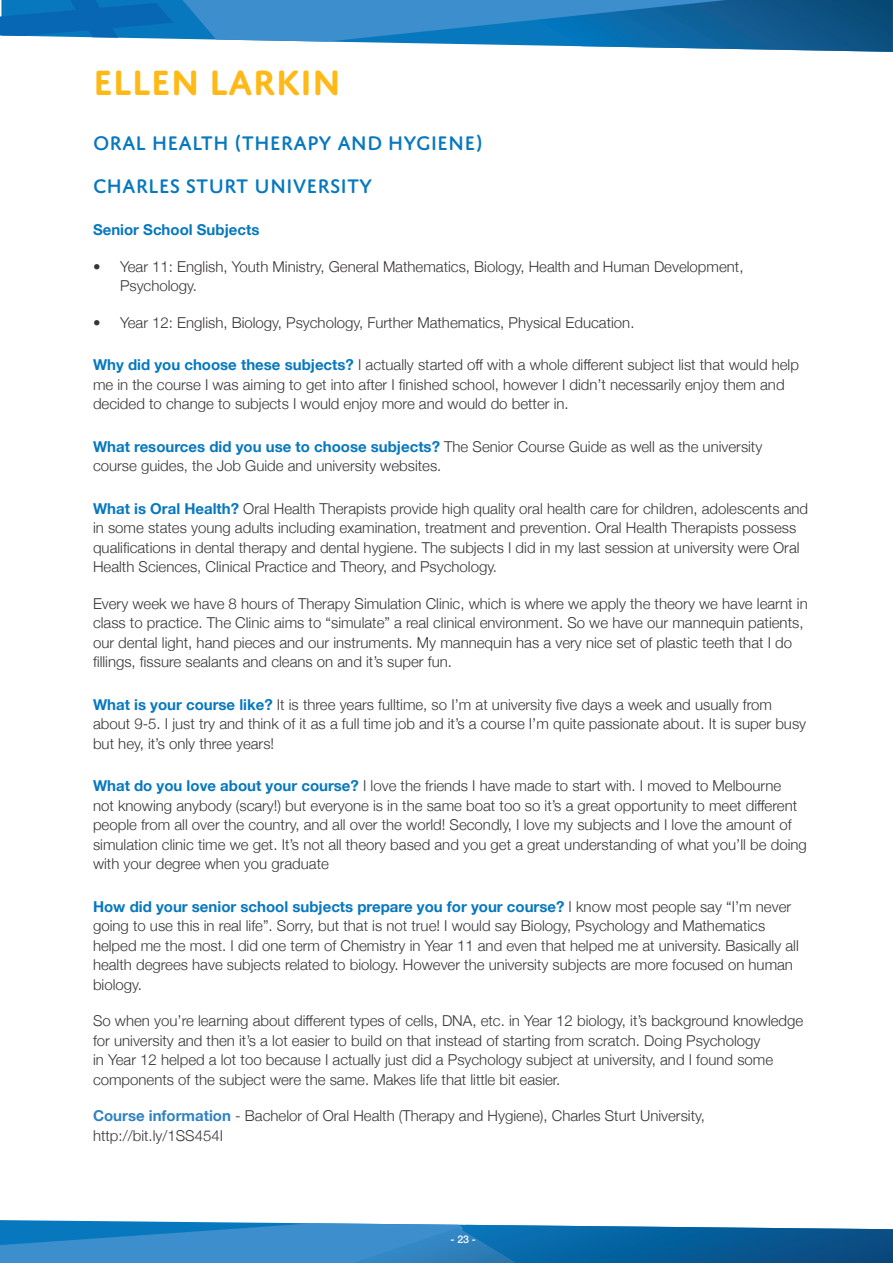
<style>
.page{position:relative;width:893px;height:1263px;background:#fff}
.page>*{position:absolute;margin:0;border:0;box-sizing:border-box;transform-origin:0 0}
.t1{font:600 37.5px "Domus Titling";color:#ffb917}
.t2{font:500 21px/42.5px "Domus Titling";color:#0778be}
.t3{font:300 15px/19.5px "Helvetica Neue";color:#393535}
.t4{font:700 15px "Helvetica Neue";color:#0778be}
.t5{font:500 10.5px "Helvetica Neue";color:#fff}
.s1{font-weight:700;color:#0778be}
.s2{font-weight:700;color:#2f82c4}
</style>
<div class="page">
<svg style="left:351px;top:42px;width:137px;height:3px"></svg>
<img style="left:488px;top:0;width:405px;height:52px">
<svg style="left:0;top:0;width:845px;height:42px;background:#257bb9"></svg>
<svg style="left:0;top:1220px;width:480px;height:43px;background:#3d91cc"></svg>
<img style="left:462px;top:1225px;width:431px;height:38px">
<img style="left:318px;top:1228px;width:217px;height:35px">
<h1 class="t1" style="left:93px;top:61px;width:249px">ELLEN LARKIN</h1>
<h2 class="t2" style="left:93px;top:122px;width:391px">ORAL HEALTH (THERAPY AND HYGIENE)<br>CHARLES STURT UNIVERSITY</h2>
<p class="t4" style="left:93px;top:218px;width:168px">Senior School Subjects</p>
<p class="t3" style="left:120px;top:256px;width:625px;text-indent:-27px">• Year 11: English, Youth Ministry, General Mathematics, Biology, Health and Human Development,<br>Psychology.</p>
<p class="t3" style="left:93px;top:312px;width:543px">• Year 12: English, Biology, Psychology, Further Mathematics, Physical Education.</p>
<p class="t3" style="left:93px;top:354px;width:707px"><span class="s1">Why did you choose these subjects?</span> I actually started off with a whole different subject list that would help me in the course I was aiming to get into after I finished school, however I didn’t necessarily enjoy them and decided to change to subjects I would enjoy more and would do better in.</p>
<p class="t3" style="left:93px;top:436px;width:671px"><span class="s1">What resources did you use to choose subjects?</span> The Senior Course Guide as well as the university course guides, the Job Guide and university websites.</p>
<p class="t3" style="left:93px;top:498px;width:717px"><span class="s1">What is Oral Health?</span> Oral Health Therapists provide high quality oral health care for children, adolescents and in some states young adults including examination, treatment and prevention. Oral Health Therapists possess qualifications in dental therapy and dental hygiene. The subjects I did in my last session at university were Oral Health Sciences, Clinical Practice and Theory, and Psychology.</p>
<p class="t3" style="left:93px;top:593px;width:716px">Every week we have 8 hours of Therapy Simulation Clinic, which is where we apply the theory we have learnt in class to practice. The Clinic aims to “simulate” a real clinical environment. So we have our mannequin patients, our dental light, hand pieces and our instruments. My mannequin has a very nice set of plastic teeth that I do fillings, fissure sealants and cleans on and it’s super fun.</p>
<p class="t3" style="left:93px;top:694px;width:715px"><span class="s1">What is your course like?</span> It is three years fulltime, so I’m at university five days a week and usually from about 9-5. I just try and think of it as a full time job and it’s a course I’m quite passionate about. It is super busy but hey, it’s only three years!</p>
<p class="t3" style="left:93px;top:775px;width:715px"><span class="s1">What do you love about your course?</span> I love the friends I have made to start with. I moved to Melbourne<br>not knowing anybody (scary!) but everyone is in the same boat too so it’s a great opportunity to meet different people from all over the country, and all over the world! Secondly, I love my subjects and I love the amount of simulation clinic time we get. It’s not all theory based and you get a great understanding of what you’ll be doing with your degree when you graduate</p>
<p class="t3" style="left:93px;top:896px;width:707px"><span class="s1">How did your senior school subjects prepare you for your course?</span> I know most people say “I’m never going to use this in real life”. Sorry, but that is not true! I would say Biology, Psychology and Mathematics helped me the most. I did one term of Chemistry in Year 11 and even that helped me at university. Basically all health degrees have subjects related to biology. However the university subjects are more focused on human biology.</p>
<p class="t3" style="left:93px;top:1010px;width:712px">So when you’re learning about different types of cells, DNA, etc. in Year 12 biology, it’s background knowledge for university and then it’s a lot easier to build on that instead of starting from scratch. Doing Psychology<br>in Year 12 helped a lot too because I actually just did a Psychology subject at university, and I found some components of the subject were the same. Makes life that little bit easier.</p>
<p class="t3" style="left:93px;top:1105px;width:613px"><span class="s2">Course information</span> - Bachelor of Oral Health (Therapy and Hygiene), Charles Sturt University, http://bit.ly/1SS454I</p>
<p class="t5" style="left:450px;top:1231px;width:27px">- 23 -</p>
</div>
